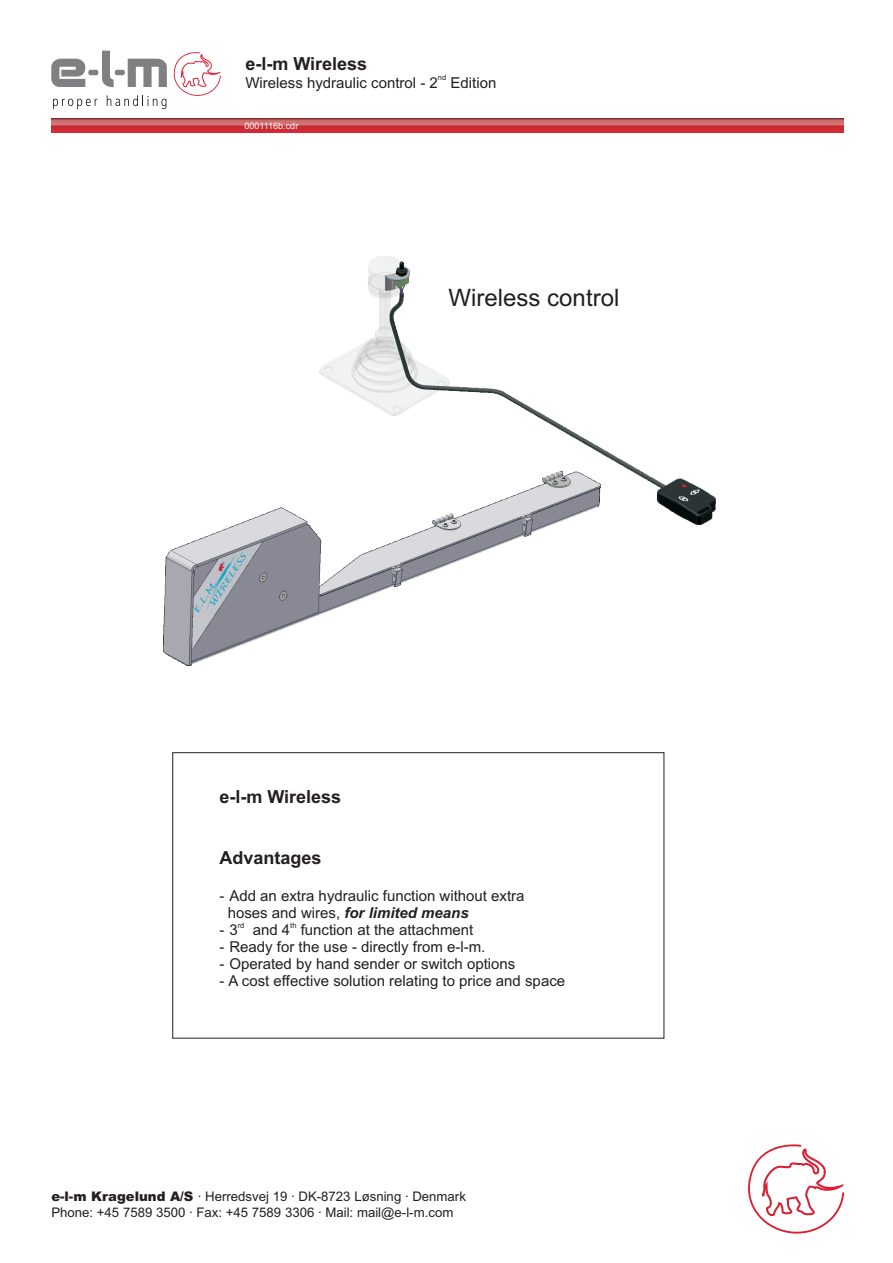
<style>
.page{position:relative;width:893px;height:1263px;background:#fff}
.page>*{position:absolute;margin:0;border:0;box-sizing:border-box;transform-origin:0 0}
.t1{font:24px "Arial";color:#231f20}
.t2{font:700 18px "Arial";color:#231f20}
.t3{font:15px/16.8px "Arial";color:#231f20}
.t4{font:13.2px/16px "Arial";color:#231f20}
.t5{font:9px "Arial";color:#fff}
.t6{font:7.5px "Arial";color:#231f20}
.s1{font-weight:700;font-style:italic}
.s2{font-weight:900}
</style>
<div class="page">
<svg style="left:173px;top:52px;width:48px;height:44px"></svg>
<div style="left:88px;top:70px;width:10px;height:5px;background:#808083;border-radius:2px"></div>
<div style="left:115px;top:70px;width:10px;height:5px;background:#808083;border-radius:2px"></div>
<svg style="left:53px;top:99px;width:44px;height:10px"></svg>
<svg style="left:107px;top:95px;width:59px;height:14px"></svg>
<svg style="left:51px;top:59px;width:34px;height:28px"></svg>
<svg style="left:128px;top:59px;width:39px;height:28px"></svg>
<svg style="left:102px;top:51px;width:12px;height:36px"></svg>
<img style="left:51px;top:119px;width:792px;height:14px">
<svg style="left:748px;top:1144px;width:96px;height:90px"></svg>
<svg style="left:172px;top:752px;width:492px;height:286px"></svg>
<img style="left:319px;top:257px;width:397px;height:268px">
<img style="left:163px;top:471px;width:438px;height:194px">
<p class="t2" style="left:245px;top:57px;width:123px">e-l-m Wireless</p>
<p class="t6" style="left:438px;top:75px;width:10px">nd</p>
<p class="t3" style="left:245px;top:76px;width:252px">Wireless hydraulic control - 2 Edition</p>
<p class="t5" style="left:245px;top:123px;width:55px">0001116b.cdr</p>
<h1 class="t1" style="left:449px;top:289px;width:172px">Wireless control</h1>
<p class="t2" style="left:219px;top:790px;width:123px">e-l-m Wireless</p>
<p class="t2" style="left:219px;top:851px;width:104px">Advantages</p>
<p class="t3" style="left:228px;top:889px;width:298px;text-indent:-8px">- Add an extra hydraulic function without extra hoses and wires, <span class="s1">for limited means</span></p>
<p class="t6" style="left:238px;top:922px;width:8px">rd</p>
<p class="t6" style="left:290px;top:922px;width:8px">th</p>
<p class="t3" style="left:219px;top:923px;width:255px">- 3 and 4 function at the attachment</p>
<p class="t3" style="left:219px;top:940px;width:267px">- Ready for the use - directly from e-l-m.</p>
<p class="t3" style="left:219px;top:957px;width:297px">- Operated by hand sender or switch options</p>
<p class="t3" style="left:219px;top:973px;width:347px">- A cost effective solution relating to price and space</p>
<p class="t4" style="left:51px;top:1189px;width:416px"><span class="s2">e-l-m Kragelund A/S</span> · Herredsvej 19 · DK-8723 Løsning · Denmark<br>Phone: +45 7589 3500 · Fax: +45 7589 3306 · Mail: mail@e-l-m.com</p>
</div>
